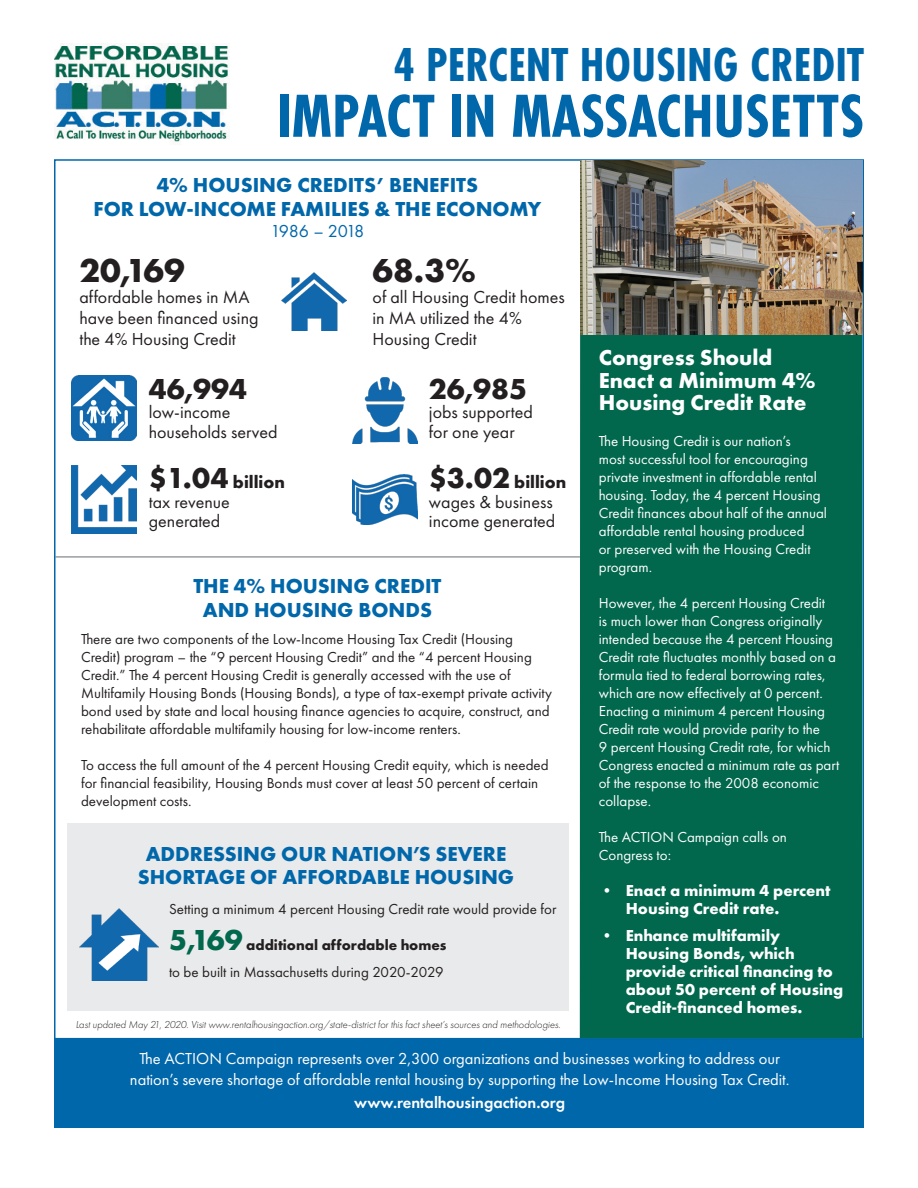
<style>
.page{position:relative;width:918px;height:1188px;background:#fff}
.page>*{position:absolute;margin:0;border:0;box-sizing:border-box;transform-origin:0 0}
.t1{font:700 63px "Futura PT Cond";color:#0067aa}
.t2{font:700 49.5px "Futura PT Cond";color:#0067aa}
.t3{font:700 34.5px "Futura PT";color:#231f20}
.t4{font:700 30px "Futura PT";color:#231f20}
.t5{font:700 22.5px/22.5px "Futura PT";color:#fff}
.t6{font:700 21px "Futura PT";color:#0067aa}
.t7{font:18px/21px "Futura PT";color:#231f20}
.t8{font:700 18px "Futura PT";color:#231f20}
.t9{font:18px "Futura PT";letter-spacing:-.06em;color:#0067aa}
.t10{font:16.5px/21px "Futura PT";color:#fff;text-align:center}
.t11{font:700 16.5px/18px "Futura PT";color:#fff}
.t12{font:600 16.5px "Futura PT";color:#fff}
.t13{font:15px/18px "Futura PT";color:#fff}
.t14{font:15px/18px "Futura PT";color:#231f20}
.t15{font:700 15px "Futura PT";color:#231f20}
.t16{font:italic 300 10.5px "Futura PT";color:#231f20}
.s1{font-size:30px}
.s2{font-size:30px;color:#01674d}
</style>
<div class="page">
<hr style="left:56px;top:556px;width:526px;height:2px;background:#9b9da0">
<div style="left:54px;top:1039px;width:810px;height:89px;background:#0067aa"></div>
<div style="left:580px;top:333px;width:282px;height:706px;background:#01674d"></div>
<img style="left:581px;top:161px;width:281px;height:174px">
<img style="left:54px;top:43px;width:176px;height:100px">
<img style="left:282px;top:273px;width:65px;height:57px">
<div style="left:67px;top:824px;width:502px;height:187px;background:#e9eaeb"></div>
<img style="left:79px;top:909px;width:79px;height:71px">
<img style="left:352px;top:474px;width:65px;height:50px">
<img style="left:72px;top:465px;width:65px;height:68px">
<img style="left:72px;top:376px;width:65px;height:65px">
<img style="left:352px;top:377px;width:65px;height:67px">
<p class="t2" style="left:393px;top:36px;width:472px">4 PERCENT HOUSING CREDIT</p>
<p class="t1" style="left:277px;top:79px;width:589px">IMPACT IN MASSACHUSETTS</p>
<p class="t6" style="left:157px;top:172px;width:323px">4% HOUSING CREDITS’ BENEFITS</p>
<p class="t6" style="left:94px;top:196px;width:449px">FOR LOW-INCOME FAMILIES &amp; THE ECONOMY</p>
<p class="t9" style="left:271px;top:220px;width:95px">1986 – 2018</p>
<p class="t3" style="left:80px;top:248px;width:107px">20,169</p>
<p class="t7" style="left:80px;top:287px;width:181px">affordable homes in MA have been financed using the 4% Housing Credit</p>
<p class="t3" style="left:373px;top:249px;width:105px">68.3%</p>
<p class="t7" style="left:373px;top:287px;width:194px">of all Housing Credit homes</p>
<p class="t7" style="left:373px;top:308px;width:151px">in MA utilized the 4%<br>Housing Credit</p>
<p class="t4" style="left:149px;top:369px;width:100px">46,994</p>
<p class="t7" style="left:149px;top:401px;width:83px">low-income</p>
<p class="t7" style="left:149px;top:421px;width:130px">households served</p>
<p class="t8" style="left:149px;top:471px;width:138px"><span class="s1">$1.04</span> billion</p>
<p class="t7" style="left:149px;top:491px;width:83px">tax revenue</p>
<p class="t7" style="left:149px;top:511px;width:73px">generated</p>
<p class="t4" style="left:429px;top:369px;width:100px">26,985</p>
<p class="t7" style="left:429px;top:401px;width:105px">jobs supported</p>
<p class="t7" style="left:429px;top:421px;width:87px">for one year</p>
<p class="t8" style="left:429px;top:471px;width:139px"><span class="s1">$3.02</span> billion</p>
<p class="t7" style="left:429px;top:491px;width:125px">wages &amp; business</p>
<p class="t7" style="left:429px;top:511px;width:128px">income generated</p>
<p class="t6" style="left:193px;top:573px;width:250px">THE 4% HOUSING CREDIT</p>
<p class="t6" style="left:203px;top:597px;width:231px">AND HOUSING BONDS</p>
<p class="t14" style="left:81px;top:630px;width:473px">There are two components of the Low-Income Housing Tax Credit (Housing Credit) program – the “9 percent Housing Credit” and the “4 percent Housing Credit.” The 4 percent Housing Credit is generally accessed with the use of Multifamily Housing Bonds (Housing Bonds), a type of tax-exempt private activity bond used by state and local housing finance agencies to acquire, construct, and rehabilitate affordable multifamily housing for low-income renters.</p>
<p class="t14" style="left:81px;top:756px;width:469px">To access the full amount of the 4 percent Housing Credit equity, which is needed for financial feasibility, Housing Bonds must cover at least 50 percent of certain development costs.</p>
<p class="t6" style="left:146px;top:841px;width:362px">ADDRESSING OUR NATION’S SEVERE</p>
<p class="t6" style="left:138px;top:863px;width:378px">SHORTAGE OF AFFORDABLE HOUSING</p>
<p class="t14" style="left:169px;top:900px;width:389px">Setting a minimum 4 percent Housing Credit rate would provide for</p>
<p class="t15" style="left:169px;top:936px;width:279px"><span class="s2">5,169</span> additional affordable homes</p>
<p class="t14" style="left:169px;top:963px;width:276px">to be built in Massachusetts during 2020-2029</p>
<p class="t16" style="left:76px;top:1019px;width:486px">Last updated May 21, 2020. Visit www.rentalhousingaction.org/state-district for this fact sheet’s sources and methodologies.</p>
<p class="t5" style="left:599px;top:346px;width:218px">Congress Should<br>Enact a Minimum 4%<br>Housing Credit Rate</p>
<p class="t13" style="left:599px;top:432px;width:230px">The Housing Credit is our nation’s<br>most successful tool for encouraging private investment in affordable rental housing. Today, the 4 percent Housing Credit finances about half of the annual affordable rental housing produced<br>or preserved with the Housing Credit program.</p>
<p class="t13" style="left:599px;top:594px;width:242px">However, the 4 percent Housing Credit<br>is much lower than Congress originally intended because the 4 percent Housing Credit rate fluctuates monthly based on a formula tied to federal borrowing rates, which are now effectively at 0 percent.<br>Enacting a minimum 4 percent Housing Credit rate would provide parity to the<br>9 percent Housing Credit rate, for which Congress enacted a minimum rate as part of the response to the 2008 economic collapse.</p>
<p class="t13" style="left:599px;top:828px;width:190px">The ACTION Campaign calls on<br>Congress to:</p>
<p class="t11" style="left:626px;top:881px;width:206px;text-indent:-27px">• Enact a minimum 4 percent<br>Housing Credit rate.</p>
<p class="t11" style="left:626px;top:926px;width:219px;text-indent:-27px">• Enhance multifamily<br>Housing Bonds, which provide critical financing to about 50 percent of Housing<br>Credit-financed homes.</p>
<p class="t10" style="left:130px;top:1048px;width:661px">The ACTION Campaign represents over 2,300 organizations and businesses working to address our nation’s severe shortage of affordable rental housing by supporting the Low-Income Housing Tax Credit.</p>
<p class="t12" style="left:354px;top:1092px;width:212px">www.rentalhousingaction.org</p>
</div>
